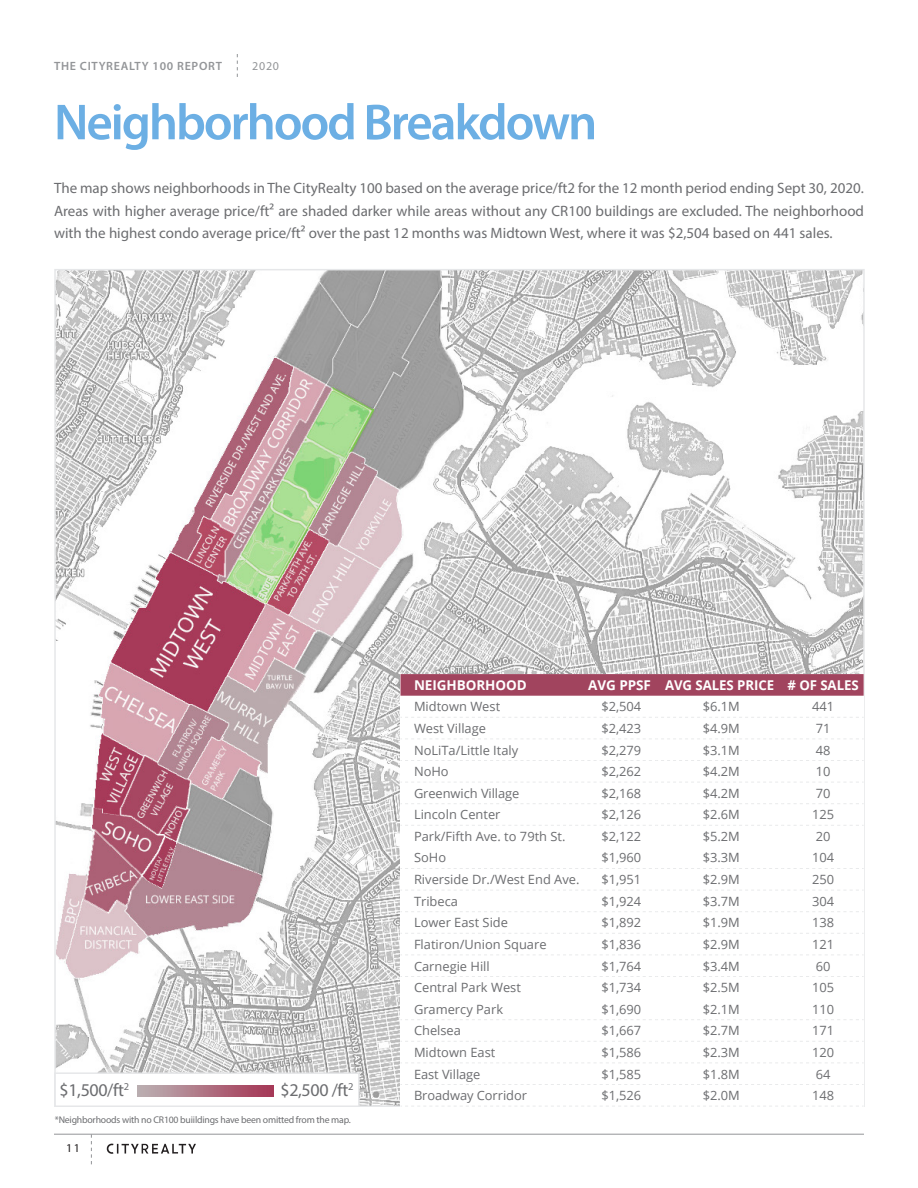
<style>
.page{position:relative;width:918px;height:1188px;background:#fff}
.page>*{position:absolute;margin:0;border:0;box-sizing:border-box;transform-origin:0 0}
.t1{font:600 51px "Myriad Pro";letter-spacing:-.04em;color:#6cafe4}
.t2{font:18px "Myriad Pro";letter-spacing:-.02em;color:#6c6d70}
.t3{font:15px/22.5px "Myriad Pro";color:#6c6d70;text-align:justify}
.t4{font:700 13.5px "Open Sans";letter-spacing:-.005em;color:#fff}
.t5{font:12.75px "Open Sans";color:#6c6d70}
.t6{font:600 12px "Myriad Pro";letter-spacing:.06em;color:#939598}
.t7{font:12px "Myriad Pro";color:#939598}
.t8{font:12px "Myriad Pro";color:#231f20}
.t9{font:10.5px "Myriad Pro";color:#6c6d70}
.t10{font:9.75px "Myriad Pro";letter-spacing:-.02em;color:#6c6d70}
</style>
<div class="page">
<hr style="left:54px;top:1134px;width:810px;height:1px;background:#939598">
<svg style="left:237px;top:54px;width:1px;height:23px"></svg>
<svg style="left:91px;top:1134px;width:1px;height:30px"></svg>
<svg style="left:106px;top:1143px;width:90px;height:11px"></svg>
<img style="left:57px;top:272px;width:805px;height:832px">
<div style="left:400px;top:674px;width:464px;height:433px;background:#fff"></div>
<svg style="left:400px;top:674px;width:464px;height:22px;background:#a24761"></svg>
<svg style="left:401px;top:717px;width:463px;height:1px"></svg>
<svg style="left:400px;top:760px;width:464px;height:1px"></svg>
<svg style="left:401px;top:782px;width:462px;height:1px"></svg>
<svg style="left:401px;top:803px;width:463px;height:1px"></svg>
<svg style="left:401px;top:825px;width:463px;height:1px"></svg>
<svg style="left:400px;top:868px;width:464px;height:1px"></svg>
<svg style="left:401px;top:890px;width:462px;height:1px"></svg>
<svg style="left:401px;top:911px;width:463px;height:1px"></svg>
<svg style="left:401px;top:933px;width:463px;height:1px"></svg>
<svg style="left:400px;top:976px;width:464px;height:1px"></svg>
<svg style="left:401px;top:1019px;width:463px;height:1px"></svg>
<svg style="left:401px;top:1041px;width:463px;height:1px"></svg>
<svg style="left:400px;top:1084px;width:464px;height:1px"></svg>
<svg style="left:401px;top:1106px;width:462px;height:1px"></svg>
<div style="left:54px;top:1072px;width:306px;height:35px;background:#fff;border:2px solid #e6e7e9"></div>
<img style="left:137px;top:1086px;width:136px;height:10px">
<p class="t6" style="left:54px;top:58px;width:170px">THE CITYREALTY 100 REPORT</p>
<p class="t7" style="left:252px;top:59px;width:28px">2020</p>
<p class="t1" style="left:54px;top:90px;width:545px">Neighborhood Breakdown</p>
<p class="t3" style="left:54px;top:177px;width:812px">The map shows neighborhoods in The CityRealty 100 based on the average price/ft2 for the 12 month period ending Sept 30, 2020.<br>Areas with higher average price/ft2 are shaded darker while areas without any CR100 buildings are excluded. The neighborhood with the highest condo average price/ft2 over the past 12 months was Midtown West, where it was $2,504 based on 441 sales.</p>
<p class="t4" style="left:414px;top:676px;width:114px">NEIGHBORHOOD</p>
<p class="t4" style="left:588px;top:676px;width:64px">AVG PPSF</p>
<p class="t4" style="left:665px;top:676px;width:111px">AVG SALES PRICE</p>
<p class="t4" style="left:788px;top:676px;width:73px"># OF SALES</p>
<p class="t5" style="left:414px;top:698px;width:88px">Midtown West</p>
<p class="t5" style="left:601px;top:698px;width:41px">$2,504</p>
<p class="t5" style="left:703px;top:698px;width:39px">$6.1M</p>
<p class="t5" style="left:812px;top:698px;width:24px">441</p>
<p class="t5" style="left:414px;top:720px;width:74px">West Village</p>
<p class="t5" style="left:601px;top:720px;width:41px">$2,423</p>
<p class="t5" style="left:703px;top:720px;width:39px">$4.9M</p>
<p class="t5" style="left:816px;top:720px;width:16px">71</p>
<p class="t5" style="left:414px;top:741px;width:106px">NoLiTa/Little Italy</p>
<p class="t5" style="left:601px;top:741px;width:41px">$2,279</p>
<p class="t5" style="left:703px;top:741px;width:39px">$3.1M</p>
<p class="t5" style="left:816px;top:741px;width:16px">48</p>
<p class="t5" style="left:414px;top:763px;width:36px">NoHo</p>
<p class="t5" style="left:601px;top:763px;width:41px">$2,262</p>
<p class="t5" style="left:703px;top:763px;width:39px">$4.2M</p>
<p class="t5" style="left:816px;top:763px;width:16px">10</p>
<p class="t5" style="left:414px;top:784px;width:107px">Greenwich Village</p>
<p class="t5" style="left:601px;top:784px;width:41px">$2,168</p>
<p class="t5" style="left:703px;top:784px;width:39px">$4.2M</p>
<p class="t5" style="left:816px;top:784px;width:16px">70</p>
<p class="t5" style="left:414px;top:806px;width:88px">Lincoln Center</p>
<p class="t5" style="left:601px;top:806px;width:41px">$2,126</p>
<p class="t5" style="left:703px;top:806px;width:39px">$2.6M</p>
<p class="t5" style="left:812px;top:806px;width:24px">125</p>
<p class="t5" style="left:414px;top:828px;width:153px">Park/Fifth Ave. to 79th St.</p>
<p class="t5" style="left:601px;top:828px;width:41px">$2,122</p>
<p class="t5" style="left:703px;top:828px;width:39px">$5.2M</p>
<p class="t5" style="left:816px;top:828px;width:16px">20</p>
<p class="t5" style="left:414px;top:849px;width:34px">SoHo</p>
<p class="t5" style="left:601px;top:849px;width:41px">$1,960</p>
<p class="t5" style="left:703px;top:849px;width:39px">$3.3M</p>
<p class="t5" style="left:812px;top:849px;width:24px">104</p>
<p class="t5" style="left:414px;top:871px;width:167px">Riverside Dr./West End Ave.</p>
<p class="t5" style="left:601px;top:871px;width:41px">$1,951</p>
<p class="t5" style="left:703px;top:871px;width:39px">$2.9M</p>
<p class="t5" style="left:812px;top:871px;width:24px">250</p>
<p class="t5" style="left:414px;top:892px;width:46px">Tribeca</p>
<p class="t5" style="left:601px;top:892px;width:41px">$1,924</p>
<p class="t5" style="left:703px;top:892px;width:39px">$3.7M</p>
<p class="t5" style="left:812px;top:892px;width:24px">304</p>
<p class="t5" style="left:414px;top:914px;width:96px">Lower East Side</p>
<p class="t5" style="left:601px;top:914px;width:41px">$1,892</p>
<p class="t5" style="left:703px;top:914px;width:39px">$1.9M</p>
<p class="t5" style="left:812px;top:914px;width:24px">138</p>
<p class="t5" style="left:414px;top:936px;width:134px">Flatiron/Union Square</p>
<p class="t5" style="left:601px;top:936px;width:41px">$1,836</p>
<p class="t5" style="left:703px;top:936px;width:39px">$2.9M</p>
<p class="t5" style="left:812px;top:936px;width:24px">121</p>
<p class="t5" style="left:414px;top:957px;width:77px">Carnegie Hill</p>
<p class="t5" style="left:601px;top:957px;width:41px">$1,764</p>
<p class="t5" style="left:703px;top:957px;width:39px">$3.4M</p>
<p class="t5" style="left:816px;top:957px;width:16px">60</p>
<p class="t5" style="left:414px;top:979px;width:108px">Central Park West</p>
<p class="t5" style="left:601px;top:979px;width:41px">$1,734</p>
<p class="t5" style="left:703px;top:979px;width:39px">$2.5M</p>
<p class="t5" style="left:812px;top:979px;width:24px">105</p>
<p class="t5" style="left:414px;top:1000px;width:91px">Gramercy Park</p>
<p class="t5" style="left:601px;top:1000px;width:41px">$1,690</p>
<p class="t5" style="left:703px;top:1000px;width:39px">$2.1M</p>
<p class="t5" style="left:812px;top:1000px;width:24px">110</p>
<p class="t5" style="left:414px;top:1022px;width:49px">Chelsea</p>
<p class="t5" style="left:601px;top:1022px;width:41px">$1,667</p>
<p class="t5" style="left:703px;top:1022px;width:39px">$2.7M</p>
<p class="t5" style="left:812px;top:1022px;width:24px">171</p>
<p class="t5" style="left:414px;top:1044px;width:83px">Midtown East</p>
<p class="t5" style="left:601px;top:1044px;width:41px">$1,586</p>
<p class="t5" style="left:703px;top:1044px;width:39px">$2.3M</p>
<p class="t5" style="left:812px;top:1044px;width:24px">120</p>
<p class="t5" style="left:414px;top:1065px;width:68px">East Village</p>
<p class="t5" style="left:601px;top:1065px;width:41px">$1,585</p>
<p class="t5" style="left:703px;top:1065px;width:39px">$1.8M</p>
<p class="t5" style="left:816px;top:1065px;width:16px">64</p>
<p class="t2" style="left:60px;top:1079px;width:66px">$1,500/ft</p>
<p class="t5" style="left:414px;top:1087px;width:115px">Broadway Corridor</p>
<p class="t5" style="left:601px;top:1087px;width:41px">$1,526</p>
<p class="t5" style="left:703px;top:1087px;width:39px">$2.0M</p>
<p class="t5" style="left:812px;top:1087px;width:24px">148</p>
<p class="t9" style="left:124px;top:1080px;width:7px">2</p>
<p class="t2" style="left:281px;top:1079px;width:75px">$2,500 /ft<sup>2</sup></p>
<p class="t10" style="left:55px;top:1114px;width:298px">*Neighborhoods with no CR100 buiildings have been omitted from the map.</p>
<p class="t8" style="left:66px;top:1141px;width:15px">11</p>
</div>
